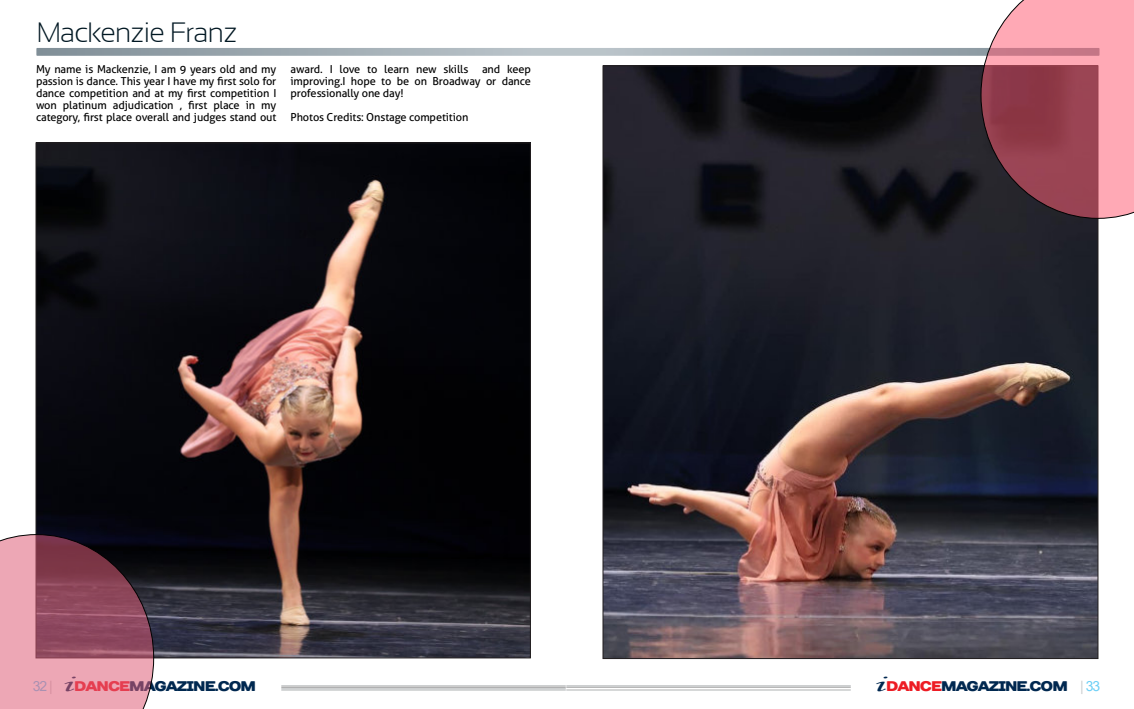
<style>
.page{position:relative;width:1134px;height:709px;background:#fff}
.page>*{position:absolute;margin:0;border:0;box-sizing:border-box;transform-origin:0 0}
.t1{font:300 28px "Sansation";letter-spacing:-.025em;color:#001722}
.t2{font:900 14px "Days Sans";letter-spacing:-.07em;color:#002850}
.t3{font:11px/12px "Aller";letter-spacing:-.01em;color:#000;text-align:justify}
.s1{font-family:"Arial";font-weight:400;color:#6dcff6}
.s2{font-family:"Arial";font-weight:400;color:#cdcfd0}
.s3{font-family:"Monotype Corsiva";font-weight:400;font-size:23px}
.s4{color:#ed1c24}
</style>
<div class="page">
<img style="left:282px;top:685px;width:569px;height:5px">
<svg style="left:36px;top:48px;width:1063px;height:8px;background:#a4afb6"></svg>
<img style="left:604px;top:67px;width:492px;height:590px">
<img style="left:38px;top:144px;width:491px;height:512px">
<svg style="left:0;top:534px;width:154px;height:175px;background:#a86b7b"></svg>
<svg style="left:981px;top:0;width:153px;height:219px;background:#b76e7a"></svg>
<h1 class="t1" style="left:37px;top:21px;width:202px">Mackenzie Franz</h1>
<p class="t3" style="left:36px;top:65px;width:242px">My name is Mackenzie, I am 9 years old and my passion is dance. This year I have my first solo for dance competition and at my first competition I won platinum adjudication , first place in my category, first place overall and judges stand out</p>
<p class="t3" style="left:291px;top:65px;width:242px">award. I love to learn new skills and keep improving.I hope to be on Broadway or dance professionally one day!</p>
<p class="t3" style="left:291px;top:113px;width:179px">Photos Credits: Onstage competition</p>
<p class="t2" style="left:33px;top:677px;width:225px"><span class="s1">32</span> <span class="s2">|</span> <span class="s3">i</span><span class="s4">DANCE</span>MAGAZINE.COM</p>
<p class="t2" style="left:872px;top:677px;width:229px"><span class="s3">i</span><span class="s4">DANCE</span>MAGAZINE.COM <span class="s2">|</span> <span class="s1">33</span></p>
</div>
